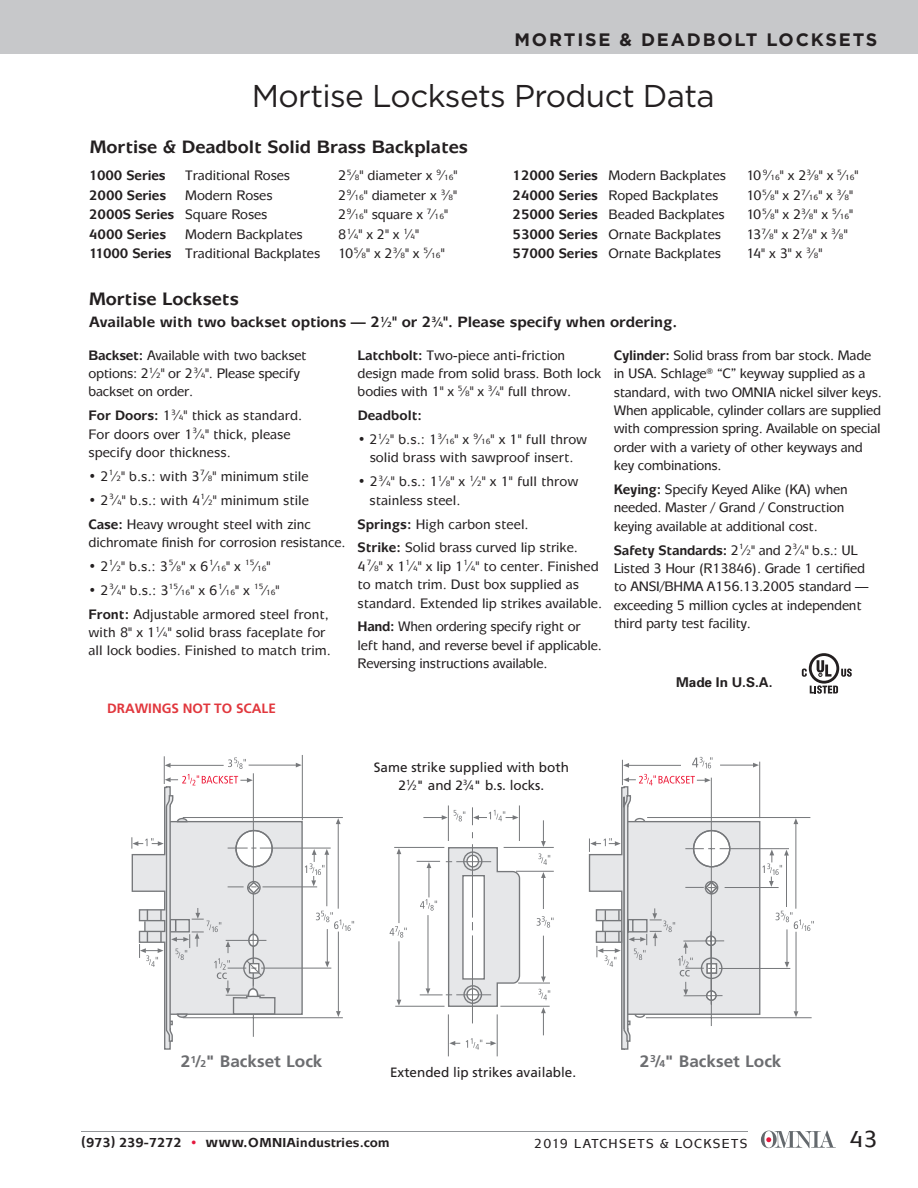
<style>
.page{position:relative;width:918px;height:1188px;background:#fff}
.page>*{position:absolute;margin:0;border:0;box-sizing:border-box;transform-origin:0 0}
.t1{font:31.5px "Gotham";letter-spacing:-.02em;color:#231f20}
.t2{font:500 24px "Mixage ITC Std";color:#231f20}
.t3{font:700 18px "Mixage IT Cby BT";letter-spacing:-.005em;color:#231f20}
.t4{font:700 18px "Gotham";letter-spacing:.1em;color:#231f20}
.t5{font:700 16.5px "Frutiger";color:#6c6d70;scale:1.04 1}
.t6{font:700 15px "Mixage IT Cby BT";letter-spacing:-.005em;color:#231f20}
.t7{font:500 13.8px/18.3px "Mixage IT Cby BT";letter-spacing:-.015em;color:#231f20}
.t8{font:700 13.8px "Mixage IT Cby BT";letter-spacing:-.01em;color:#231f20}
.t9{font:13.5px/18px "Frutiger";color:#231f20;text-align:center}
.t10{font:700 13.5px "Mixage ITC Std";letter-spacing:.025em;color:#231f20}
.t11{font:500 13.5px "Mixage ITC Std";letter-spacing:.1em;color:#231f20}
.t12{font:700 13.5px "Frutiger";color:#e1373d}
.t13{font:700 13.5px "Univers";color:#231f20}
.s1{font-size:7.65px}
.s2{font-weight:500}
.s3{font-weight:700}
.s4{font-size:13.8px}
.s5{font-size:7.5px}
.s6{font-size:9.9px}
.s7{font-weight:400;color:#e4183e}
.s8{font-size:15px}
</style>
<div class="page">
<div style="left:0;top:0;width:918px;height:54px;background:#c7c8ca"></div>
<hr style="left:81px;top:1131px;width:667px;height:1px;background:#939598">
<svg style="left:761px;top:1131px;width:75px;height:17px"></svg>
<svg style="left:163px;top:755px;width:649px;height:301px"></svg>
<svg style="left:132px;top:757px;width:222px;height:293px"></svg>
<svg style="left:810px;top:685px;width:28px;height:9px"></svg>
<svg style="left:841px;top:668px;width:11px;height:9px"></svg>
<svg style="left:809px;top:653px;width:30px;height:31px"></svg>
<div style="left:812px;top:656px;width:24px;height:25px;background:#fff;border-radius:50%"></div>
<svg style="left:817px;top:660px;width:15px;height:17px"></svg>
<svg style="left:802px;top:669px;width:5px;height:8px"></svg>
<h3 class="t4" style="left:515px;top:30px;width:364px">MORTISE &amp; DEADBOLT LOCKSETS</h3>
<h1 class="t1" style="left:252px;top:79px;width:464px">Mortise Locksets Product Data</h1>
<h3 class="t3" style="left:90px;top:136px;width:380px">Mortise &amp; Deadbolt Solid Brass Backplates</h3>
<p class="t8" style="left:89px;top:167px;width:78px">1000 Series</p>
<p class="t7" style="left:185px;top:166px;width:106px">Traditional Roses</p>
<p class="t7" style="left:338px;top:166px;width:121px">2<sup>5</sup>⁄<span class="s1">8</span>" diameter x <sup>9</sup>⁄<span class="s1">16</span>"</p>
<p class="t8" style="left:89px;top:187px;width:78px">2000 Series</p>
<p class="t7" style="left:185px;top:186px;width:89px">Modern Roses</p>
<p class="t7" style="left:338px;top:186px;width:120px">2<sup>9</sup>⁄<span class="s1">16</span>" diameter x <sup>3</sup>⁄<span class="s1">8</span>"</p>
<p class="t8" style="left:89px;top:206px;width:180px">2000S Series <span class="s2">Square Roses</span></p>
<p class="t7" style="left:338px;top:205px;width:111px">2<sup>9</sup>⁄<span class="s1">16</span>" square x <sup>7</sup>⁄<span class="s1">16</span>"</p>
<p class="t8" style="left:89px;top:226px;width:78px">4000 Series</p>
<p class="t7" style="left:185px;top:225px;width:119px">Modern Backplates</p>
<p class="t7" style="left:338px;top:225px;width:83px">8<sup>1</sup>⁄<span class="s1">4</span>" x 2" x <sup>1</sup>⁄<span class="s1">4</span>"</p>
<p class="t7" style="left:89px;top:244px;width:233px"><span class="s3">11000 Series</span> Traditional Backplates</p>
<p class="t7" style="left:338px;top:244px;width:108px">10<sup>5</sup>⁄<span class="s1">8</span>" x 2<sup>3</sup>⁄<span class="s1">8</span>" x <sup>5</sup>⁄<span class="s1">16</span>"</p>
<p class="t7" style="left:513px;top:166px;width:215px"><span class="s3">12000 Series</span> Modern Backplates</p>
<p class="t7" style="left:747px;top:166px;width:113px">10 <sup>9</sup>⁄<span class="s1">16</span>" x 2<sup>3</sup>⁄<span class="s1">8</span>" x <sup>5</sup>⁄<span class="s1">16</span>"</p>
<p class="t7" style="left:513px;top:186px;width:207px"><span class="s3">24000 Series</span> Roped Backplates</p>
<p class="t7" style="left:747px;top:186px;width:108px">10<sup>5</sup>⁄<span class="s1">8</span>" x 2<sup>7</sup>⁄<span class="s1">16</span>" x <sup>3</sup>⁄<span class="s1">8</span>"</p>
<p class="t7" style="left:513px;top:205px;width:214px"><span class="s3">25000 Series</span> Beaded Backplates</p>
<p class="t7" style="left:747px;top:205px;width:108px">10<sup>5</sup>⁄<span class="s1">8</span>" x 2<sup>3</sup>⁄<span class="s1">8</span>" x <sup>5</sup>⁄<span class="s1">16</span>"</p>
<p class="t7" style="left:513px;top:225px;width:210px"><span class="s3">53000 Series</span> Ornate Backplates</p>
<p class="t7" style="left:747px;top:225px;width:103px">13<sup>7</sup>⁄<span class="s1">8</span>" x 2<sup>7</sup>⁄<span class="s1">8</span>" x <sup>3</sup>⁄<span class="s1">8</span>"</p>
<p class="t7" style="left:513px;top:244px;width:210px"><span class="s3">57000 Series</span> Ornate Backplates</p>
<p class="t7" style="left:747px;top:244px;width:77px">14" x 3" x <sup>3</sup>⁄<span class="s1">8</span>"</p>
<h3 class="t3" style="left:89px;top:288px;width:151px">Mortise Locksets</h3>
<p class="t6" style="left:89px;top:313px;width:590px">Available with two backset options — 2<sup>1</sup><span class="s4">⁄</span><span class="s1">2</span>" or 2<sup>3</sup><span class="s4">⁄</span><span class="s1">4</span>". Please specify when ordering.</p>
<p class="t7" style="left:614px;top:346px;width:270px"><span class="s3">Cylinder:</span> Solid brass from bar stock. Made in USA. Schlage<sup>®</sup> “C” keyway supplied as a standard, with two OMNIA nickel silver keys.<br>When applicable, cylinder collars are supplied with compression spring. Available on special order with a variety of other keyways and key combinations.</p>
<p class="t7" style="left:614px;top:480px;width:235px"><span class="s3">Keying:</span> Specify Keyed Alike (KA) when needed. Master / Grand / Construction keying available at additional cost.</p>
<p class="t7" style="left:614px;top:541px;width:256px"><span class="s3">Safety Standards:</span> 2<sup>1</sup>⁄<span class="s1">2</span>" and 2<sup>3</sup>⁄<span class="s1">4</span>" b.s.: UL Listed 3 Hour (R13846). Grade 1 certified to ANSI/BHMA A156.13.2005 standard — exceeding 5 million cycles at independent third party test facility.</p>
<p class="t7" style="left:88px;top:346px;width:220px"><span class="s3">Backset:</span> Available with two backset options: 2<sup>1</sup>⁄<span class="s1">2</span>" or 2<sup>3</sup>⁄<span class="s1">4</span>". Please specify backset on order.</p>
<p class="t7" style="left:89px;top:406px;width:215px"><span class="s3">For Doors:</span> 1<sup>3</sup>⁄<span class="s1">4</span>" thick as standard.<br>For doors over 1<sup>3</sup>⁄<span class="s1">4</span>" thick, please specify door thickness.</p>
<p class="t7" style="left:89px;top:467px;width:222px">• 2<sup>1</sup>⁄<span class="s1">2</span>" b.s.: with 3<sup>7</sup>⁄<span class="s1">8</span>" minimum stile</p>
<p class="t7" style="left:88px;top:488px;width:224px;line-height:23.9px">• 2<sup>3</sup>⁄<span class="s1">4</span>" b.s.: with 4<sup>1</sup>⁄<span class="s1">2</span>" minimum stile<br><span class="s3">Case:</span> Heavy wrought steel with zinc</p>
<p class="t7" style="left:88px;top:533px;width:259px">dichromate finish for corrosion resistance.</p>
<p class="t7" style="left:88px;top:557px;width:184px">• 2<sup>1</sup>⁄<span class="s1">2</span>" b.s.: 3<sup>5</sup>⁄<span class="s1">8</span>" x 6<sup>1</sup>⁄<span class="s1">16</span>" x <sup>15</sup>⁄<span class="s1">16</span>"</p>
<p class="t7" style="left:88px;top:578px;width:242px;line-height:23.9px">• 2<sup>3</sup>⁄<span class="s1">4</span>" b.s.: 3<sup>15</sup>⁄<span class="s1">16</span>" x 6<sup>1</sup>⁄<span class="s1">16</span>" x <sup>15</sup>⁄<span class="s1">16</span>"<br><span class="s3">Front:</span> Adjustable armored steel front,</p>
<p class="t7" style="left:88px;top:623px;width:244px">with 8" x 1<sup>1</sup>⁄<span class="s1">4</span>" solid brass faceplate for all lock bodies. Finished to match trim.</p>
<p class="t7" style="left:358px;top:346px;width:245px"><span class="s3">Latchbolt:</span> Two-piece anti-friction design made from solid brass. Both lock bodies with 1" x <sup>5</sup>⁄<span class="s1">8</span>" x <sup>3</sup>⁄<span class="s1">4</span>" full throw.</p>
<p class="t8" style="left:358px;top:407px;width:66px">Deadbolt:</p>
<p class="t7" style="left:358px;top:430px;width:231px;text-align:center">• 2<sup>1</sup>⁄<span class="s1">2</span>" b.s.: 1<sup>3</sup>⁄<span class="s1">16</span>" x <sup>9</sup>⁄<span class="s1">16</span>" x 1" full throw solid brass with sawproof insert.</p>
<p class="t7" style="left:370px;top:472px;width:210px;text-indent:-12px">• 2<sup>3</sup>⁄<span class="s1">4</span>" b.s.: 1<sup>1</sup>⁄<span class="s1">8</span>" x <sup>1</sup>⁄<span class="s1">2</span>" x 1" full throw stainless steel.</p>
<p class="t7" style="left:358px;top:512px;width:222px;line-height:23.9px"><span class="s3">Springs:</span> High carbon steel.<br><span class="s3">Strike:</span> Solid brass curved lip strike.</p>
<p class="t7" style="left:358px;top:557px;width:246px">4<sup>7</sup>⁄<span class="s1">8</span>" x 1<sup>1</sup>⁄<span class="s1">4</span>" x lip 1<sup>1</sup>⁄<span class="s1">4</span>" to center. Finished to match trim. Dust box supplied as standard. Extended lip strikes available.</p>
<p class="t7" style="left:358px;top:617px;width:246px"><span class="s3">Hand:</span> When ordering specify right or left hand, and reverse bevel if applicable.<br>Reversing instructions available.</p>
<p class="t12" style="left:107px;top:700px;width:170px">DRAWINGS NOT TO SCALE</p>
<p class="t9" style="left:374px;top:758px;width:197px">same strike supplied with both<br>2<sup>1</sup>⁄<span class="s5">2</span>" and 2<sup>3</sup>⁄<span class="s5">4</span>" b.s. locks.</p>
<p class="t13" style="left:676px;top:673px;width:98px">Made In U.S.A.</p>
<p class="t5" style="left:181px;top:1052px;width:138px">2<sup>1</sup>/<span class="s6">2</span>" Backset Lock</p>
<p class="t9" style="left:390px;top:1063px;width:188px">extended lip strikes available.</p>
<p class="t5" style="left:640px;top:1051px;width:138px">2<sup>3</sup>/<span class="s6">4</span>" Backset Lock</p>
<p class="t10" style="left:81px;top:1134px;width:310px">(973) 239-7272 <span class="s7">•</span> <span class="s8">www.</span>OMNIAindustries.com</p>
<h2 class="t2" style="left:850px;top:1125px;width:29px">43</h2>
<p class="t11" style="left:534px;top:1135px;width:215px">2019 LATCHSETS &amp; LOCKSETS</p>
</div>
